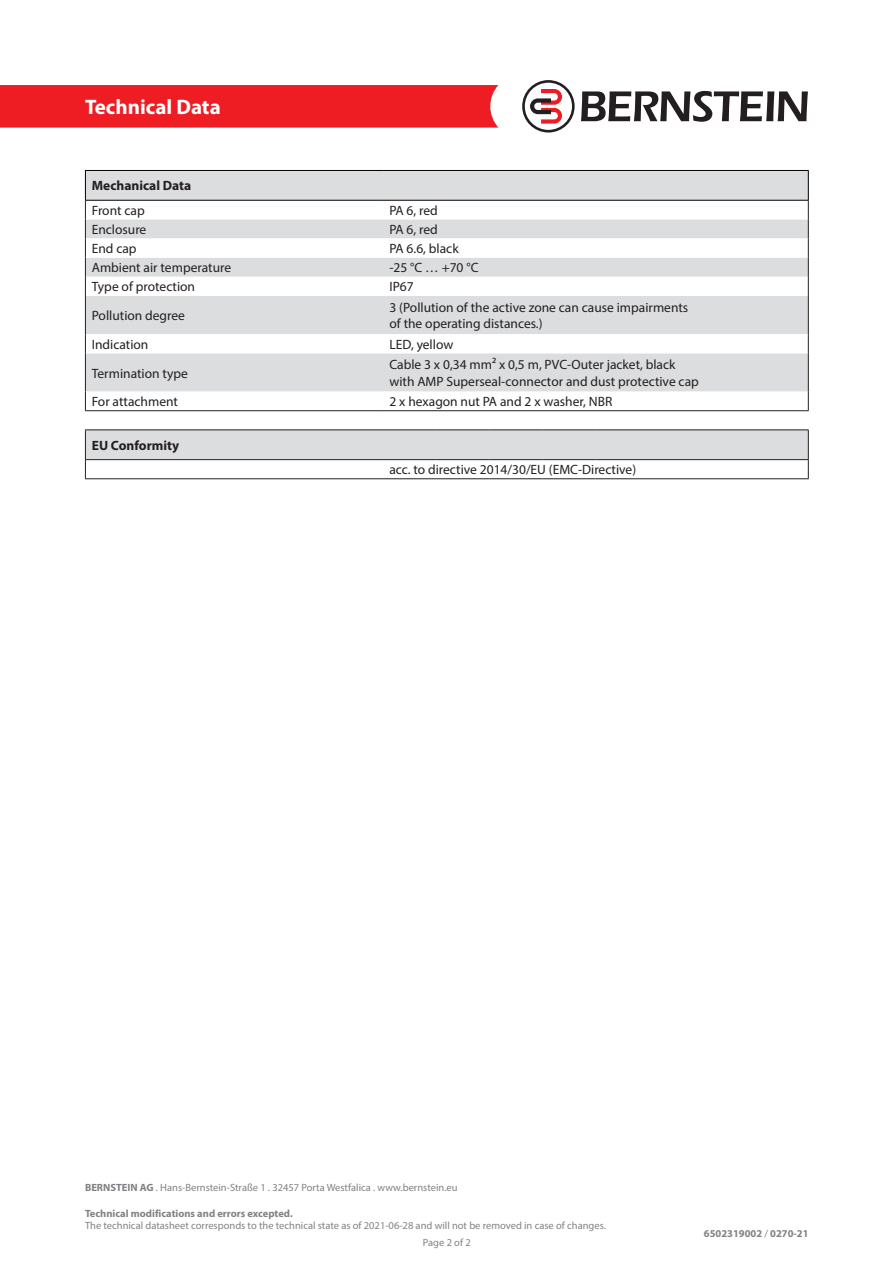
<style>
.page{position:relative;width:893px;height:1263px;background:#fff}
.page>*{position:absolute;margin:0;border:0;box-sizing:border-box;transform-origin:0 0}
.t1{font:700 21px "Myriad Pro";color:#fff}
.t2{font:13.5px "Myriad Pro";color:#231f20}
.t3{font:700 13.5px "Myriad Pro";color:#231f20}
.t4{font:10.5px/16.8px "Myriad Pro";color:#808285}
.t5{font:700 10.5px "Myriad Pro";color:#808285}
.s1{font-weight:700}
.s2{font-weight:400}
</style>
<div class="page">
<div style="left:0;top:85px;width:498px;height:43px;background:#ee1d23"></div>
<svg style="left:581px;top:91px;width:227px;height:31px"></svg>
<svg style="left:522px;top:80px;width:53px;height:53px"></svg>
<svg style="left:85px;top:430px;width:724px;height:48px"></svg>
<hr style="left:85px;top:429px;width:298px;height:1px;background:#231f20">
<hr style="left:383px;top:429px;width:53px;height:1px;background:#231f20">
<hr style="left:436px;top:429px;width:53px;height:1px;background:#231f20">
<hr style="left:489px;top:429px;width:54px;height:1px;background:#231f20">
<hr style="left:543px;top:429px;width:53px;height:1px;background:#231f20">
<hr style="left:596px;top:429px;width:213px;height:1px;background:#231f20">
<hr style="left:85px;top:459px;width:298px;height:1px;background:#231f20">
<hr style="left:383px;top:459px;width:53px;height:1px;background:#231f20">
<hr style="left:436px;top:459px;width:53px;height:1px;background:#231f20">
<hr style="left:489px;top:459px;width:54px;height:1px;background:#231f20">
<hr style="left:543px;top:459px;width:53px;height:1px;background:#231f20">
<hr style="left:596px;top:459px;width:213px;height:1px;background:#231f20">
<hr style="left:85px;top:478px;width:298px;height:1px;background:#231f20">
<hr style="left:383px;top:478px;width:53px;height:1px;background:#231f20">
<hr style="left:436px;top:478px;width:53px;height:1px;background:#231f20">
<hr style="left:489px;top:478px;width:54px;height:1px;background:#231f20">
<hr style="left:543px;top:478px;width:53px;height:1px;background:#231f20">
<hr style="left:596px;top:478px;width:213px;height:1px;background:#231f20">
<div style="left:86px;top:171px;width:722px;height:29px;background:#dcdddf"></div>
<svg style="left:86px;top:201px;width:722px;height:209px;fill:#dcdddf"></svg>
<hr style="left:85px;top:296px;width:1px;height:38px;background:#231f20">
<hr style="left:808px;top:296px;width:1px;height:38px;background:#231f20">
<svg style="left:85px;top:334px;width:1px;height:19px"></svg>
<svg style="left:808px;top:334px;width:1px;height:19px"></svg>
<hr style="left:85px;top:353px;width:1px;height:39px;background:#231f20">
<hr style="left:808px;top:353px;width:1px;height:39px;background:#231f20">
<svg style="left:85px;top:392px;width:1px;height:18px"></svg>
<svg style="left:808px;top:392px;width:1px;height:18px"></svg>
<hr style="left:85px;top:170px;width:298px;height:1px;background:#000">
<svg style="left:85px;top:171px;width:1px;height:125px"></svg>
<hr style="left:383px;top:170px;width:426px;height:1px;background:#000">
<svg style="left:808px;top:171px;width:1px;height:125px"></svg>
<hr style="left:85px;top:200px;width:298px;height:1px;background:#000">
<hr style="left:383px;top:200px;width:426px;height:1px;background:#000">
<hr style="left:85px;top:410px;width:298px;height:1px;background:#231f20">
<hr style="left:383px;top:410px;width:426px;height:1px;background:#231f20">
<h1 class="t1" style="left:85px;top:93px;width:137px">Technical Data</h1>
<p class="t3" style="left:92px;top:177px;width:101px">Mechanical Data</p>
<p class="t2" style="left:92px;top:202px;width:54px">Front cap</p>
<p class="t2" style="left:389px;top:202px;width:50px">PA 6, red</p>
<p class="t2" style="left:92px;top:221px;width:56px">Enclosure</p>
<p class="t2" style="left:389px;top:221px;width:50px">PA 6, red</p>
<p class="t2" style="left:92px;top:240px;width:46px">End cap</p>
<p class="t2" style="left:389px;top:240px;width:71px">PA 6.6, black</p>
<p class="t2" style="left:92px;top:259px;width:141px">Ambient air temperature</p>
<p class="t2" style="left:389px;top:259px;width:91px">-25 °C … +70 °C</p>
<p class="t2" style="left:92px;top:279px;width:105px">Type of protection</p>
<p class="t2" style="left:389px;top:279px;width:26px">IP67</p>
<p class="t2" style="left:92px;top:307px;width:95px">Pollution degree</p>
<p class="t2" style="left:389px;top:299px;width:300px">3 (Pollution of the active zone can cause impairments</p>
<p class="t2" style="left:389px;top:315px;width:155px">of the operating distances.)</p>
<p class="t2" style="left:92px;top:336px;width:58px">Indication</p>
<p class="t2" style="left:389px;top:336px;width:65px">LED, yellow</p>
<p class="t2" style="left:92px;top:365px;width:98px">Termination type</p>
<p class="t2" style="left:389px;top:357px;width:288px">Cable 3 x 0,34 mm² x 0,5 m, PVC-Outer jacket, black</p>
<p class="t2" style="left:389px;top:373px;width:311px">with AMP Superseal-connector and dust protective cap</p>
<p class="t2" style="left:92px;top:393px;width:88px">For attachment</p>
<p class="t2" style="left:389px;top:393px;width:224px">2 x hexagon nut PA and 2 x washer, NBR</p>
<p class="t3" style="left:92px;top:436px;width:89px">EU Conformity</p>
<p class="t2" style="left:389px;top:461px;width:248px">acc. to directive 2014/30/EU (EMC-Directive)</p>
<p class="t4" style="left:85px;top:1179px;width:374px"><span class="s1">BERNSTEIN AG</span> . Hans-Bernstein-Straße 1 . 32457 Porta Westfalica . www.bernstein.eu</p>
<p class="t5" style="left:85px;top:1206px;width:209px">Technical modifications and errors excepted.</p>
<p class="t4" style="left:423px;top:1217px;width:184px;text-indent:-338px">The technical datasheet corresponds to the technical state as of 2021-06-28 and will not be removed in case of changes.<br>Page 2 of 2</p>
<p class="t5" style="left:704px;top:1227px;width:106px">6502319002 <span class="s2">/</span> 0270-21</p>
</div>
